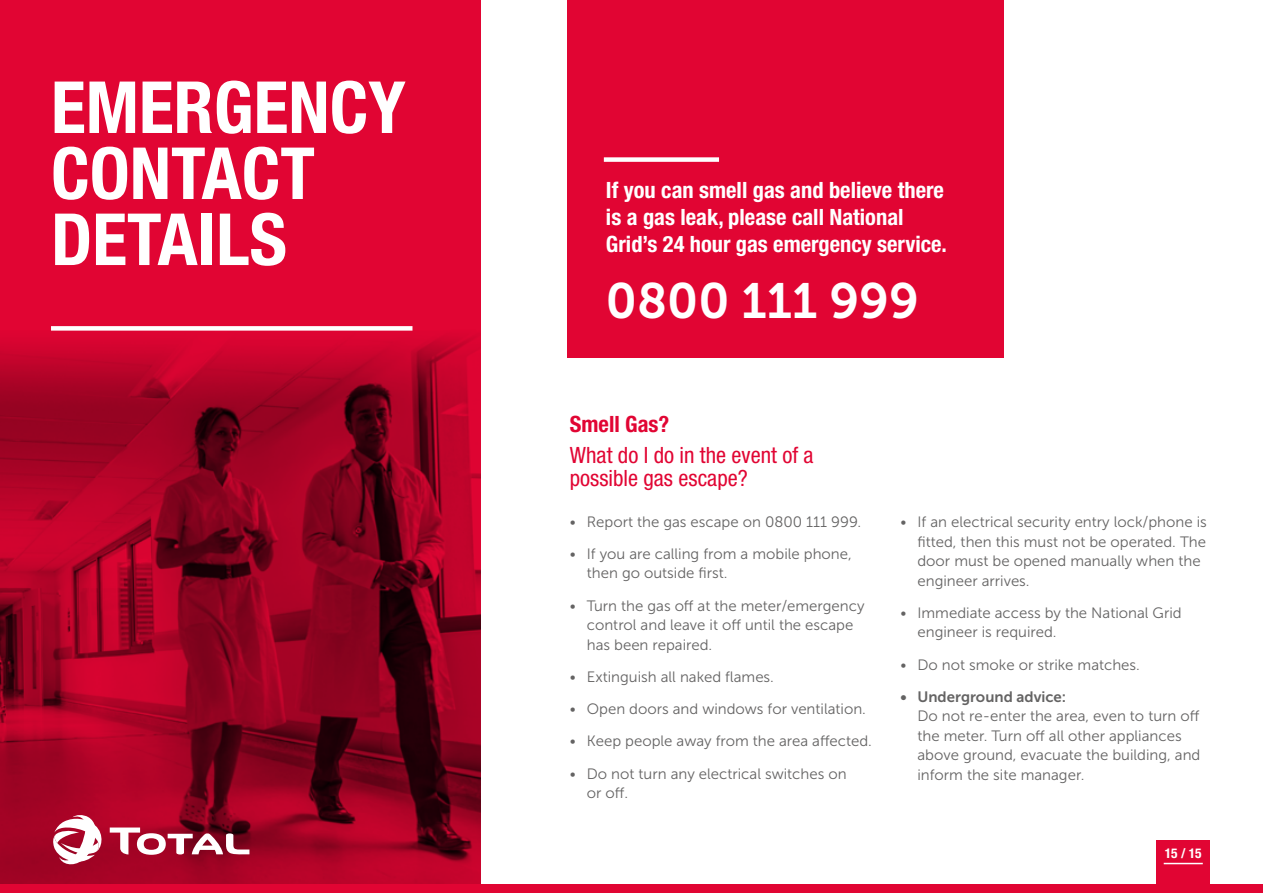
<style>
.page{position:relative;width:1263px;height:893px;background:#fff}
.page>*{position:absolute;margin:0;border:0;box-sizing:border-box;transform-origin:0 0}
.t1{font:700 condensed 72px/66px "Helvetica Neue";color:#fff}
.t2{font:49.35px "Museo Sans 700";color:#fff}
.t3{font:700 condensed 22.5px/27px "Helvetica Neue";color:#fff}
.t4{font:condensed 22.5px/22.5px "Helvetica Neue";color:#e10533}
.t5{font:700 condensed 22.5px "Helvetica Neue";color:#e10533}
.t6{font:15px/19.5px "Museo Sans 300";color:#646363}
.t7{font:15px "Museo Sans 700";color:#646363}
.t8{font:700 condensed 13.5px "Helvetica Neue";color:#fff}
</style>
<div class="page">
<svg style="left:0;top:0;width:480px;height:884px;background:#b40328"></svg>
<div style="left:51px;top:326px;width:361px;height:5px;background:#fff"></div>
<div style="left:568px;top:0;width:436px;height:357px;background:#e10533"></div>
<div style="left:604px;top:157px;width:115px;height:5px;background:#fff"></div>
<div style="left:1157px;top:840px;width:53px;height:50px;background:#e10533"></div>
<hr style="left:1164px;top:863px;width:39px;height:1px;background:#fff">
<svg style="left:110px;top:827px;width:139px;height:28px"></svg>
<svg style="left:53px;top:814px;width:51px;height:54px"></svg>
<div style="left:0;top:884px;width:1263px;height:9px;background:#e10533"></div>
<h1 class="t1" style="left:51px;top:69px;width:356px">EMERGENCY<br>CONTACT<br>DETAILS</h1>
<h3 class="t3" style="left:606px;top:177px;width:342px">If you can smell gas and believe there is a gas leak, please call National<br>Grid’s 24 hour gas emergency service.</h3>
<h2 class="t2" style="left:606px;top:273px;width:314px">0800 111 999</h2>
<h3 class="t5" style="left:570px;top:411px;width:101px">Smell Gas?</h3>
<h3 class="t4" style="left:570px;top:444px;width:245px">What do I do in the event of a possible gas escape?</h3>
<p class="t6" style="left:570px;top:512px;width:293px">• Report the gas escape on 0800 111 999.</p>
<p class="t6" style="left:587px;top:544px;width:266px;text-indent:-17px">• If you are calling from a mobile phone, then go outside first.</p>
<p class="t6" style="left:587px;top:596px;width:279px;text-indent:-17px">• Turn the gas off at the meter/emergency control and leave it off until the escape has been repaired.</p>
<p class="t6" style="left:570px;top:667px;width:206px">• Extinguish all naked flames.</p>
<p class="t6" style="left:570px;top:699px;width:298px">• Open doors and windows for ventilation.</p>
<p class="t6" style="left:570px;top:732px;width:304px">• Keep people away from the area affected.</p>
<p class="t6" style="left:587px;top:764px;width:261px;text-indent:-17px">• Do not turn any electrical switches on or off.</p>
<p class="t6" style="left:917px;top:512px;width:291px;text-indent:-17px">• If an electrical security entry lock/phone is fitted, then this must not be operated. The door must be opened manually when the engineer arrives.</p>
<p class="t6" style="left:917px;top:603px;width:266px;text-indent:-17px">• Immediate access by the National Grid engineer is required.</p>
<p class="t6" style="left:900px;top:655px;width:241px">• Do not smoke or strike matches.</p>
<p class="t7" style="left:900px;top:688px;width:167px">• Underground advice:</p>
<p class="t6" style="left:917px;top:707px;width:284px">Do not re-enter the area, even to turn off the meter. Turn off all other appliances above ground, evacuate the building, and inform the site manager.</p>
<p class="t8" style="left:1165px;top:845px;width:38px">15 / 15</p>
</div>
